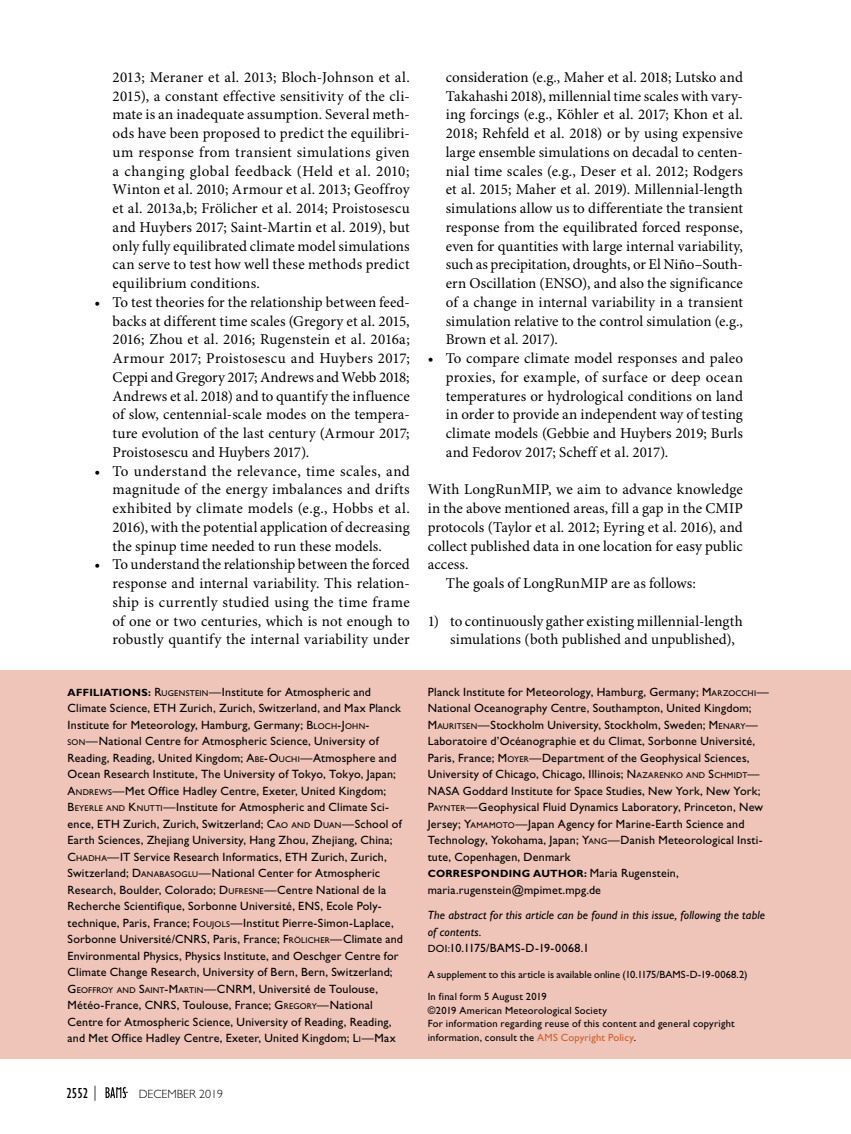
<style>
.page{position:relative;width:851px;height:1134px;background:#fff}
.page>*{position:absolute;margin:0;border:0;box-sizing:border-box;transform-origin:0 0}
.Bullet_List{font:15px/18.8px "Minion Pro";letter-spacing:.005em;color:#000;text-align:justify}
.Body_Text_left{font:15px/18.8px "Minion Pro";letter-spacing:.005em;color:#000;text-align:justify}
.Numbered_List{font:15px/18.8px "Minion Pro";color:#000}
.Body_Text{font:15px "Minion Pro";letter-spacing:.005em;color:#000}
.t1{font:condensed 15px "Gill Sans Std";color:#000}
.info_box_-_Affiliati{font:12px/16.5px "Gill Sans Std";letter-spacing:.015em;color:#000}
.Affiliation_Correspo{font:italic 12px/16.5px "Gill Sans Std";letter-spacing:.015em;color:#000}
.info_box_-_DOI{font:12px "Gill Sans Std";letter-spacing:.025em;color:#000}
.t2{font:300 12px "Gill Sans Std";color:#000}
.info_box_-_In_Final{font:10.5px/13.5px "Gill Sans Std";letter-spacing:.02em;color:#000}
.Affiliation_Correspo-2{font:10.5px "Gill Sans Std";color:#000}
.info_box_-_Affiliati-2{font:700 10.5px "Gill Sans Std";letter-spacing:.03em;color:#000}
.s1{font-weight:700;font-size:10.5px}
.s2{font-style:inherit}
.s3{font-size:8.4px}
.s4{font-weight:400;font-size:12px}
.s5{font-size:10.5px}
.s6{color:#cd5e2c}
.s7{font-weight:300;font-stretch:normal}
</style>
<div class="page">
<div style="left:0;top:671px;width:850px;height:388px;background:#eec5b8"></div>
<div style="left:105px;top:1086px;width:24px;height:13px;background:#fff;border:2px solid #fff"></div>
<svg style="left:105px;top:1087px;width:23px;height:11px"></svg>
<p class="Bullet_List" style="left:112px;top:68px;width:299px">2013; Meraner et al. 2013; Bloch-Johnson et al.<br>2015), a constant effective sensitivity of the cli&shy;mate is an inadequate assumption. Several meth&shy;ods have been proposed to predict the equilibri&shy;um response from transient simulations given a changing global feedback (Held et al. 2010; Winton et al. 2010; Armour et al. 2013; Geoffroy et al. 2013a,b; Frölicher et al. 2014; Proistosescu and Huybers 2017; Saint-Martin et al. 2019), but only fully equilibrated climate model simulations can serve to test how well these methods predict equilibrium conditions.</p>
<p class="Bullet_List" style="left:112px;top:293px;width:299px;text-indent:-18px">• To test theories for the relationship between feed&shy;backs at different time scales (Gregory et al. 2015, 2016; Zhou et al. 2016; Rugenstein et al. 2016a; Armour 2017; Proistosescu and Huybers 2017; Ceppi and Gregory 2017; Andrews and Webb 2018; Andrews et al. 2018) and to quantify the influence of slow, centennial-scale modes on the tempera&shy;ture evolution of the last century (Armour 2017; Proistosescu and Huybers 2017).</p>
<p class="Bullet_List" style="left:112px;top:462px;width:299px;text-indent:-18px">• To understand the relevance, time scales, and magnitude of the energy imbalances and drifts exhibited by climate models (e.g., Hobbs et al.<br>2016), with the potential application of decreasing the spinup time needed to run these models.</p>
<p class="Bullet_List" style="left:112px;top:556px;width:299px;text-indent:-18px">• To understand the relationship between the forced response and internal variability. This relation&shy;ship is currently studied using the time frame of one or two centuries, which is not enough to robustly quantify the internal variability under</p>
<p class="Bullet_List" style="left:446px;top:68px;width:299px">consideration (e.g., Maher et al. 2018; Lutsko and Takahashi 2018), millennial time scales with vary&shy;ing forcings (e.g., Köhler et al. 2017; Khon et al.<br>2018; Rehfeld et al. 2018) or by using expensive large ensemble simulations on decadal to centen&shy;nial time scales (e.g., Deser et al. 2012; Rodgers et al. 2015; Maher et al. 2019). Millennial-length simulations allow us to differentiate the transient response from the equilibrated forced response, even for quantities with large internal variability, such as precipitation, droughts, or El Niño–South&shy;ern Oscillation (ENSO), and also the significance of a change in internal variability in a transient simulation relative to the control simulation (e.g., Brown et al. 2017).</p>
<p class="Bullet_List" style="left:446px;top:349px;width:299px;text-indent:-18px">• To compare climate model responses and paleo proxies, for example, of surface or deep ocean temperatures or hydrological conditions on land in order to provide an independent way of testing climate models (Gebbie and Huybers 2019; Burls and Fedorov 2017; Scheff et al. 2017).</p>
<p class="Body_Text_left" style="left:428px;top:481px;width:316px">With LongRunMIP, we aim to advance knowledge in the above mentioned areas, fill a gap in the CMIP protocols (Taylor et al. 2012; Eyring et al. 2016), and collect published data in one location for easy public access.</p>
<p class="Body_Text" style="left:446px;top:574px;width:251px">The goals of LongRunMIP are as follows:</p>
<p class="Numbered_List" style="left:450px;top:612px;width:294px;text-indent:-22px">1) to continuously gather existing millennial-length simulations (both published and unpublished),</p>
<p class="info_box_-_Affiliati" style="left:68px;top:683px;width:337px"><span class="s1">AFFILIATIONS:</span> <span class="s2">R</span><span class="s3">UGENSTEIN</span><span class="s2">—</span>Institute for Atmospheric and Climate Science, ETH Zurich, Zurich, Switzerland, and Max Planck Institute for Meteorology, Hamburg, Germany<span class="s2">; B</span><span class="s3">LOCH</span><span class="s2">-J</span><span class="s3">OHN</span><span class="s2">-</span><span class="s3">SON</span>—National Centre for Atmospheric Science, University of Reading, Reading, United Kingdom; <span class="s2">A</span><span class="s3">BE</span><span class="s2">-O</span><span class="s3">UCHI</span><span class="s2">—</span>Atmosphere and Ocean Research Institute, The University of Tokyo, Tokyo, Japan; <span class="s2">A</span><span class="s3">NDREWS</span><span class="s2">—</span>Met Office Hadley Centre, Exeter, United Kingdom; <span class="s2">B</span><span class="s3">EYERLE AND</span> <span class="s2">K</span><span class="s3">NUTTI</span>—Institute for Atmospheric and Climate Sci&shy;ence, ETH Zurich, Zurich, Switzerland; <span class="s2">C</span><span class="s3">AO AND</span> <span class="s2">D</span> <span class="s3">UAN</span>—School of Earth Sciences, Zhejiang University, Hang Zhou, Zhejiang, China; <span class="s2">C</span><span class="s3">HADHA</span><span class="s2">—</span>IT Service Research Informatics, ETH Zurich, Zurich, Switzerland<span class="s2">; D</span><span class="s3">ANABASOGLU</span><span class="s2">—</span>National Center for Atmospheric Research, Boulder, Colorado; <span class="s2">D</span> <span class="s3">UFRESNE</span><span class="s2">—</span>Centre National de la Recherche Scientifique, Sorbonne Université, ENS, Ecole Poly&shy;technique, Paris, France<span class="s2">; F</span><span class="s3">OUJOLS</span><span class="s2">—</span>Institut Pierre-Simon-Laplace, Sorbonne Université/CNRS, Paris, France; <span class="s2">F</span><span class="s3">RÖLICHER</span><span class="s2">—</span>Climate and Environmental Physics, Physics Institute, and Oeschger Centre for Climate Change Research, University of Bern, Bern, Switzerland; <span class="s2">G</span> <span class="s3">EOFFROY AND</span> <span class="s2">S</span><span class="s3">AINT</span><span class="s2">-M</span><span class="s3">ARTIN</span><span class="s2">—</span>CNRM, Université de Toulouse, Météo-France, CNRS, Toulouse, France; <span class="s2">G</span> <span class="s3">REGORY</span><span class="s2">—</span>National Centre for Atmospheric Science, University of Reading, Reading, and Met Office Hadley Centre, Exeter, United Kingdom; <span class="s2">L</span><span class="s3">I</span><span class="s2">—</span>Max</p>
<p class="info_box_-_Affiliati" style="left:428px;top:683px;width:342px">Planck Institute for Meteorology, Hamburg, Germany; <span class="s2">M</span><span class="s3">ARZOCCHI</span><span class="s2">— </span>National Oceanography Centre, Southampton, United Kingdom; <span class="s2">M</span><span class="s3">AURITSEN</span><span class="s2">—</span>Stockholm University, Stockholm, Sweden; <span class="s2">M</span><span class="s3">ENARY</span><span class="s2">— </span>Laboratoire d’Océanographie et du Climat, Sorbonne Université, Paris, France; <span class="s2">M</span><span class="s3">OYER</span>—Department of the Geophysical Sciences, University of Chicago, Chicago, Illinois; <span class="s2">N</span><span class="s3">AZARENKO AND</span> <span class="s2">S</span><span class="s3">CHM IDT</span><span class="s2">— </span>NASA Goddard Institute for Space Studies, New York, New York; <span class="s2">P</span><span class="s3">AYNTER</span>—Geophysical Fluid Dynamics Laboratory, Princeton, New Jersey; <span class="s2">Y</span><span class="s3">AMAMOTO</span>—Japan Agency for Marine-Earth Science and Technology, Yokohama, Japan; <span class="s2">Y</span><span class="s3">ANG</span>—Danish Meteorological Insti&shy;tute, Copenhagen, Denmark</p>
<p class="info_box_-_Affiliati-2" style="left:428px;top:867px;width:252px">CORRESPONDING AUTHOR: <span class="s4">Maria Rugenstein,</span></p>
<p class="info_box_-_Affiliati" style="left:428px;top:881px;width:175px">maria.rugenstein@mpimet.mpg.de</p>
<p class="Affiliation_Correspo" style="left:428px;top:907px;width:339px">The abstract for this article can be found in this issue, following the table of contents.</p>
<p class="info_box_-_DOI" style="left:428px;top:941px;width:163px"><span class="s5">DOI:</span>10.1175/BAMS-D-19-0068.1</p>
<p class="Affiliation_Correspo-2" style="left:428px;top:968px;width:321px">A supplement to this article is available online (10.1175/BAMS-D-19-0068.2)</p>
<p class="info_box_-_In_Final" style="left:428px;top:990px;width:120px">In final form 5 August 2019</p>
<p class="info_box_-_In_Final" style="left:428px;top:1003px;width:181px">©2019 American Meteorological Society</p>
<p class="info_box_-_In_Final" style="left:428px;top:1017px;width:308px">For information regarding reuse of this content and general copyright information, consult the <span class="s6">AMS Copyright Policy</span>.</p>
<p class="t1" style="left:66px;top:1085px;width:32px">2552 <span class="s7">|</span></p>
<p class="t2" style="left:139px;top:1087px;width:86px">DECEMBER 2019</p>
</div>
